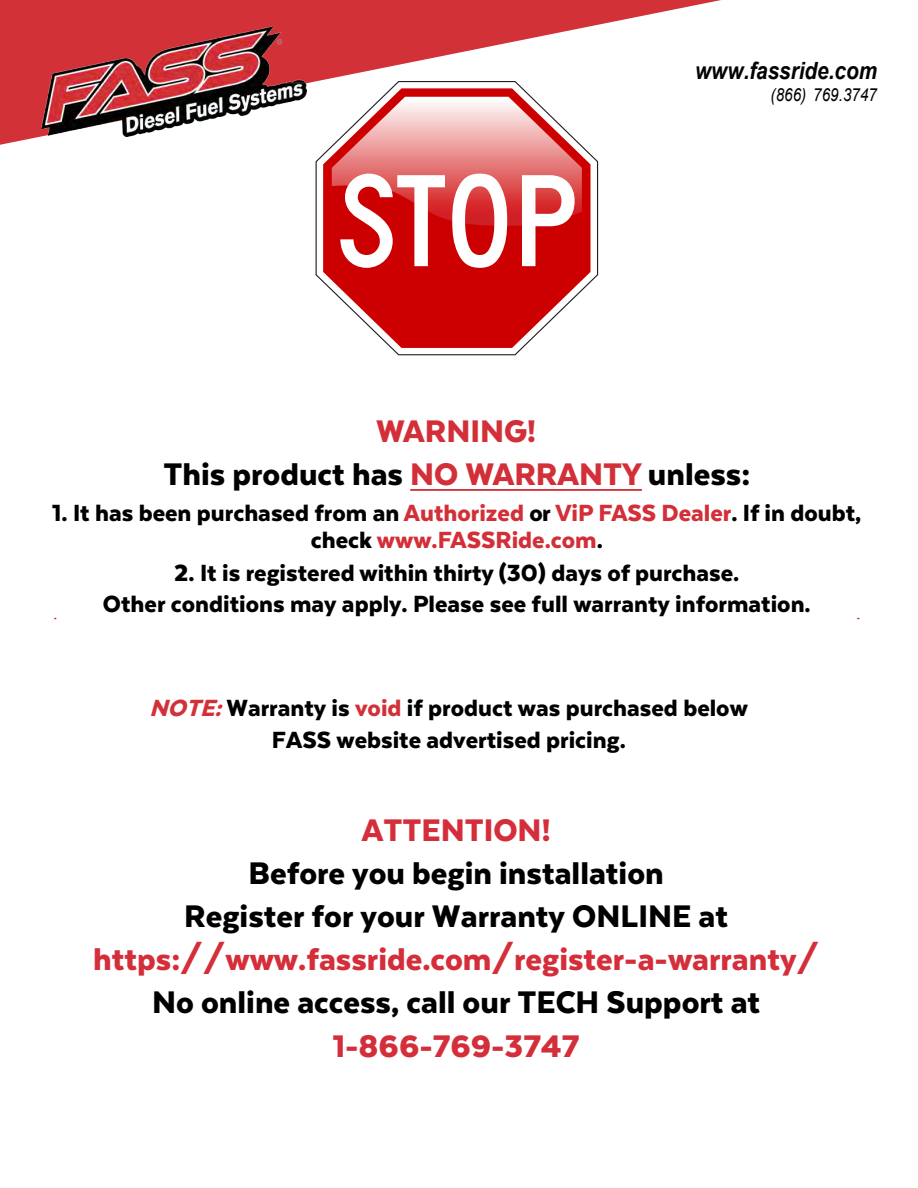
<style>
.page{position:relative;width:918px;height:1188px;background:#fff}
.page>*{position:absolute;margin:0;border:0;box-sizing:border-box;transform-origin:0 0}
.t1{font:900 36px/43.2px "Texta";color:#000;text-align:center}
.t2{font:900 36px "Texta";color:#d52e3b}
.t3{font:900 27px/27.8px "Texta";color:#000;text-align:center}
.t4{font:italic 700 23.7px "Arial";color:#020302;scale:.87 1}
.t5{font:italic 18px "Arial";letter-spacing:.005em;color:#020302;scale:.84 1}
.s1{color:#d32f38}
.s2{font-style:italic;color:#d23138}
.s3{color:#d23138}
.s4{color:#d52e3b}
.s5{font-family:"Texta Alt";color:#d52e3b}
</style>
<div class="page">
<svg style="left:0;top:0;width:721px;height:145px;fill:#d23138"></svg>
<img style="left:42px;top:27px;width:264px;height:109px">
<svg style="left:315px;top:80px;width:284px;height:276px"></svg>
<svg style="left:323px;top:88px;width:268px;height:260px;fill:#c00"></svg>
<svg style="left:332px;top:97px;width:250px;height:171px"></svg>
<hr style="left:410px;top:489px;width:232px;height:2px;background:#d32f38">
<p class="t4" style="left:695px;top:55px;width:211px">www.fassride.com</p>
<p class="t5" style="left:771px;top:83px;width:128px">(866) 769.3747</p>
<h1 class="t1" style="left:163px;top:409px;width:588px"><span class="s1">WARNING!<br></span>This product has <span class="s1">NO WARRANTY</span> unless:</h1>
<p class="t3" style="left:52px;top:498px;width:811px">1. It has been purchased from an <span class="s1">Authorized</span> or <span class="s1">ViP FASS Dealer</span>. If in doubt, check <span class="s1">www.FASSRide.com</span>.</p>
<p class="t3" style="left:103px;top:557px;width:709px;line-height:30.9px">2. It is registered within thirty (30) days of purchase.<br>Other conditions may apply. Please see full warranty information.</p>
<p class="t3" style="left:150px;top:691px;width:600px;line-height:32.4px"><span class="s2">NOTE:</span>Warranty is <span class="s3">void</span> if product was purchased below<br>FASS website advertised pricing.</p>
<h1 class="t2" style="left:362px;top:811px;width:190px">ATTENTION!</h1>
<h1 class="t1" style="left:184px;top:851px;width:545px">Before you begin installation<br>Register for your Warranty ONLINE at</h1>
<h1 class="t2" style="left:93px;top:941px;width:728px">https://www.fassride.com/register-a-warranty/</h1>
<h1 class="t1" style="left:152px;top:980px;width:610px">No online access, call our TECH Support at<br><span class="s4">1-866-</span><span class="s5">769-</span><span class="s4">3747</span></h1>
</div>
